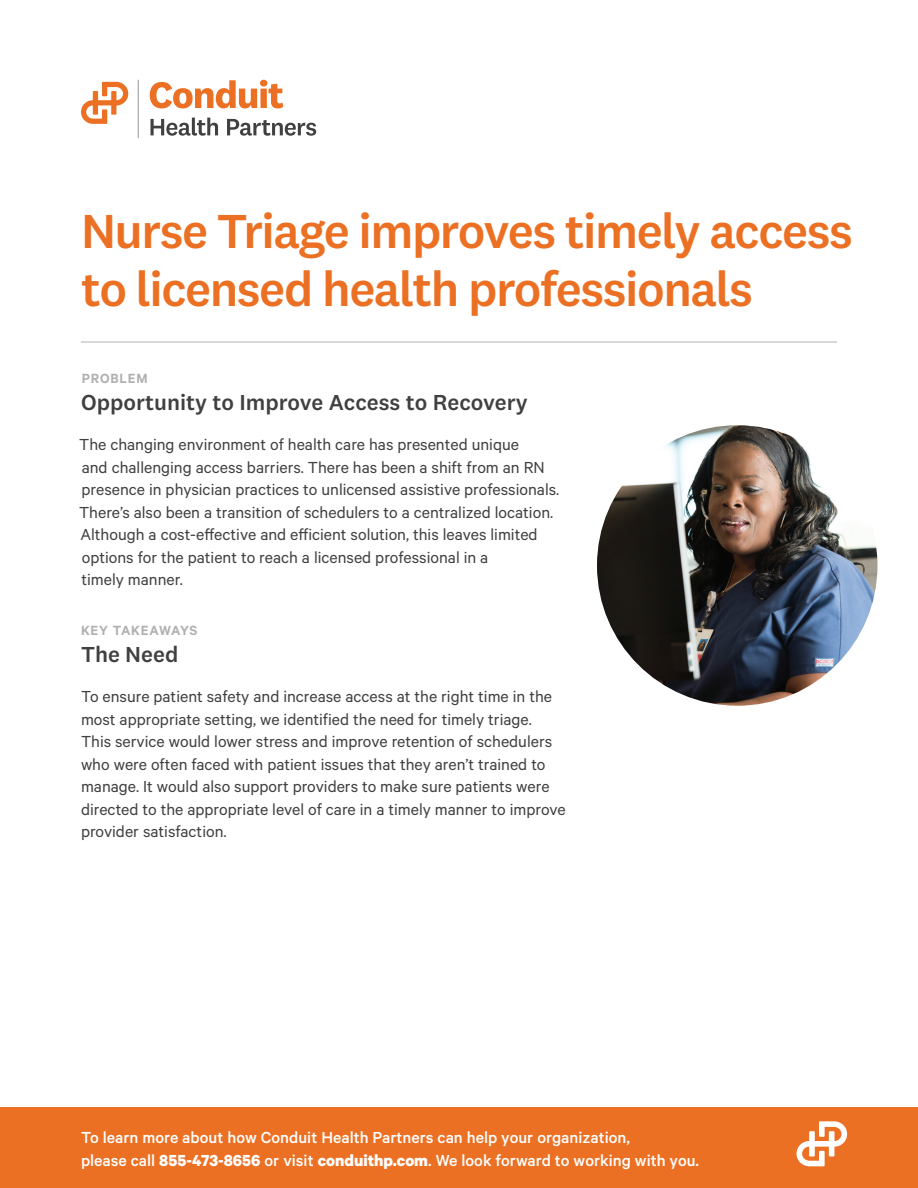
<style>
.page{position:relative;width:918px;height:1188px;background:#fff}
.page>*{position:absolute;margin:0;border:0;box-sizing:border-box;transform-origin:0 0}
.t1{font:500 49.5px/58.5px "National 2";letter-spacing:-.03em;color:#ec7023}
.t2{font:500 22.5px "National 2";color:#404040}
.t3{font:18px/22.5px "Calibre";color:#404040}
.t4{font:500 18px/22.5px "Calibre";color:#fff}
.t5{font:600 15px "Calibre";letter-spacing:.05em;color:#afb0b0}
.s1{font-weight:700}
</style>
<div class="page">
<hr style="left:81px;top:342px;width:756px;height:1px;background:#afb0b0">
<svg style="left:150px;top:80px;width:133px;height:28px"></svg>
<svg style="left:151px;top:118px;width:67px;height:18px"></svg>
<svg style="left:227px;top:119px;width:89px;height:17px"></svg>
<svg style="left:81px;top:82px;width:47px;height:42px"></svg>
<hr style="left:138px;top:80px;width:1px;height:58px;background:#afb0b0">
<div style="left:0;top:1107px;width:918px;height:81px;background:#ec7023"></div>
<img style="left:597px;top:425px;width:281px;height:281px;border-radius:140px">
<svg style="left:796px;top:1121px;width:51px;height:45px"></svg>
<h1 class="t1" style="left:81px;top:201px;width:773px">Nurse Triage improves timely access to licensed health professionals</h1>
<p class="t5" style="left:82px;top:369px;width:67px">PROBLEM</p>
<p class="t2" style="left:81px;top:388px;width:448px">Opportunity to Improve Access to Recovery</p>
<p class="t3" style="left:79px;top:433px;width:482px">The changing environment of health care has presented unique<br>and challenging access barriers. There has been a shift from an RN presence in physician practices to unlicensed assistive professionals.<br>There’s also been a transition of schedulers to a centralized location.<br>Although a cost-effective and efficient solution, this leaves limited options for the patient to reach a licensed professional in a<br>timely manner.</p>
<p class="t5" style="left:81px;top:621px;width:118px">KEY TAKEAWAYS</p>
<p class="t2" style="left:81px;top:640px;width:99px">The Need</p>
<p class="t3" style="left:81px;top:685px;width:486px">To ensure patient safety and increase access at the right time in the most appropriate setting, we identified the need for timely triage.<br>This service would lower stress and improve retention of schedulers who were often faced with patient issues that they aren’t trained to manage. It would also support providers to make sure patients were directed to the appropriate level of care in a timely manner to improve provider satisfaction.</p>
<p class="t4" style="left:81px;top:1126px;width:620px">To learn more about how Conduit Health Partners can help your organization,<br>please call <span class="s1">855-473-8656</span> or visit <span class="s1">conduithp.com</span>. We look forward to working with you.</p>
</div>
